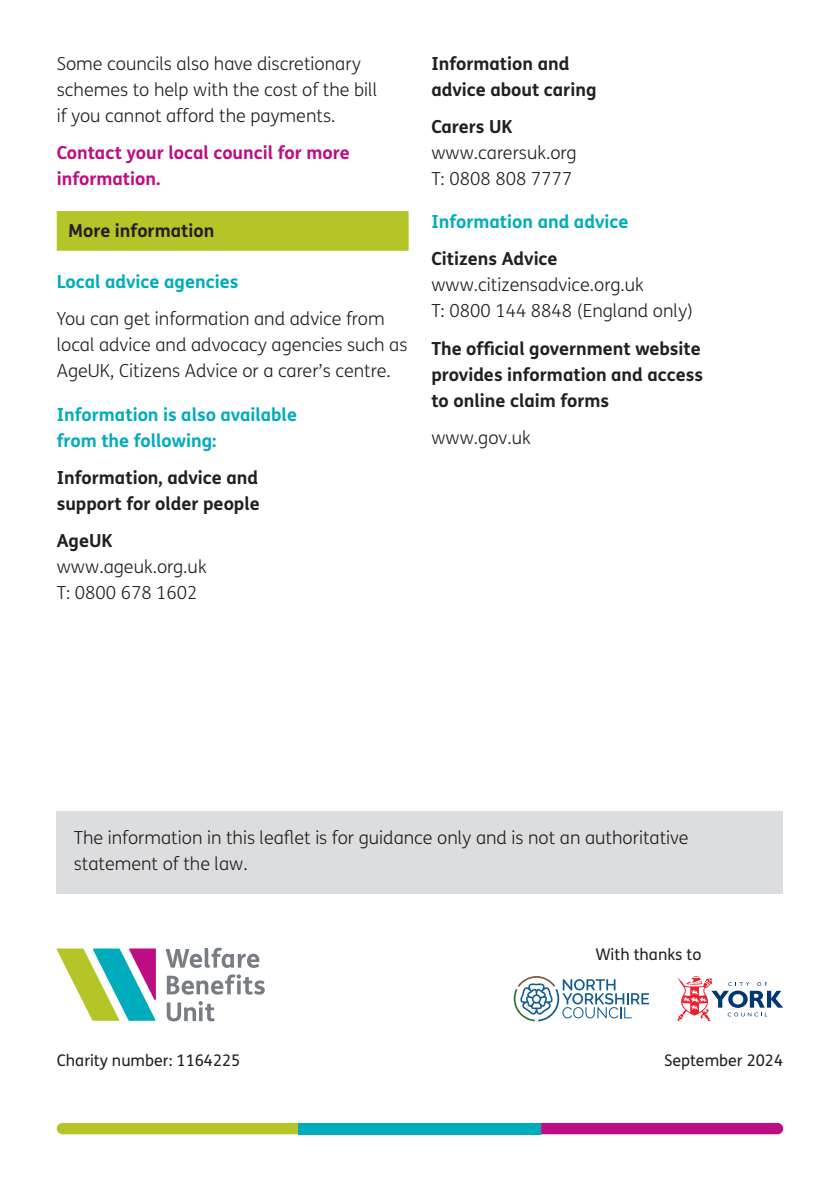
<style>
.page{position:relative;width:840px;height:1191px;background:#fff}
.page>*{position:absolute;margin:0;border:0;box-sizing:border-box;transform-origin:0 0}
.t1{font:300 18px/26px "FS Me";color:#231f20}
.green_title{font:700 18px/26px "FS Me";color:#231f20}
.Subheadings{font:700 18px/26px "FS Me";color:#00acbc}
.t2{font:700 18px/26px "FS Me";color:#bc0d83}
.t3{font:16px "FS Me";color:#231f20}
.s1{font-weight:700}
</style>
<div class="page">
<div style="left:57px;top:1123px;width:242px;height:11px;background:#b5c527"></div>
<div style="left:299px;top:1123px;width:241px;height:11px;background:#00acbc"></div>
<div style="left:540px;top:1123px;width:242px;height:11px;background:#bc0d83"></div>
<div style="left:57px;top:211px;width:351px;height:40px;background:#b5c527"></div>
<div style="left:57px;top:811px;width:725px;height:82px;background:#dcdddf"></div>
<svg style="left:165px;top:947px;width:94px;height:21px"></svg>
<svg style="left:167px;top:974px;width:97px;height:20px"></svg>
<svg style="left:167px;top:1001px;width:47px;height:20px"></svg>
<svg style="left:57px;top:948px;width:99px;height:72px"></svg>
<svg style="left:677px;top:976px;width:105px;height:45px"></svg>
<svg style="left:513px;top:976px;width:135px;height:45px"></svg>
<p class="t1" style="left:57px;top:50px;width:321px">Some councils also have discretionary schemes to help with the cost of the bill if you cannot afford the payments.</p>
<p class="t2" style="left:57px;top:139px;width:294px">Contact your local council for more information.</p>
<p class="green_title" style="left:68px;top:217px;width:148px">More information</p>
<p class="Subheadings" style="left:57px;top:268px;width:183px">Local advice agencies</p>
<p class="t1" style="left:57px;top:306px;width:352px">You can get information and advice from local advice and advocacy agencies such as<br>AgeUK, Citizens Advice or a carer’s centre.</p>
<p class="Subheadings" style="left:57px;top:400px;width:242px">Information is also available from the following:</p>
<p class="green_title" style="left:57px;top:463px;width:204px">Information, advice and support for older people</p>
<p class="t1" style="left:57px;top:527px;width:151px"><span class="s1">AgeUK </span>www.ageuk.org.uk<br>T: 0800 678 1602</p>
<p class="green_title" style="left:431px;top:49px;width:166px">Information and advice about caring</p>
<p class="t1" style="left:431px;top:113px;width:147px"><span class="s1">Carers UK </span>www.carersuk.org<br>T: 0808 808 7777</p>
<p class="Subheadings" style="left:431px;top:208px;width:198px">Information and advice</p>
<p class="t1" style="left:431px;top:246px;width:263px"><span class="s1">Citizens Advice </span>www.citizensadvice.org.uk<br>T: 0800 144 8848 (England only)</p>
<p class="green_title" style="left:431px;top:334px;width:273px">The official government website provides information and access to online claim forms</p>
<p class="t1" style="left:431px;top:424px;width:101px">www.gov.uk</p>
<p class="t1" style="left:74px;top:824px;width:616px">The information in this leaflet is for guidance only and is not an authoritative statement of the law.</p>
<p class="t3" style="left:595px;top:943px;width:108px">With thanks to</p>
<p class="t3" style="left:57px;top:1049px;width:185px">Charity number: 1164225</p>
<p class="t3" style="left:663px;top:1049px;width:121px">September 2024</p>
</div>
